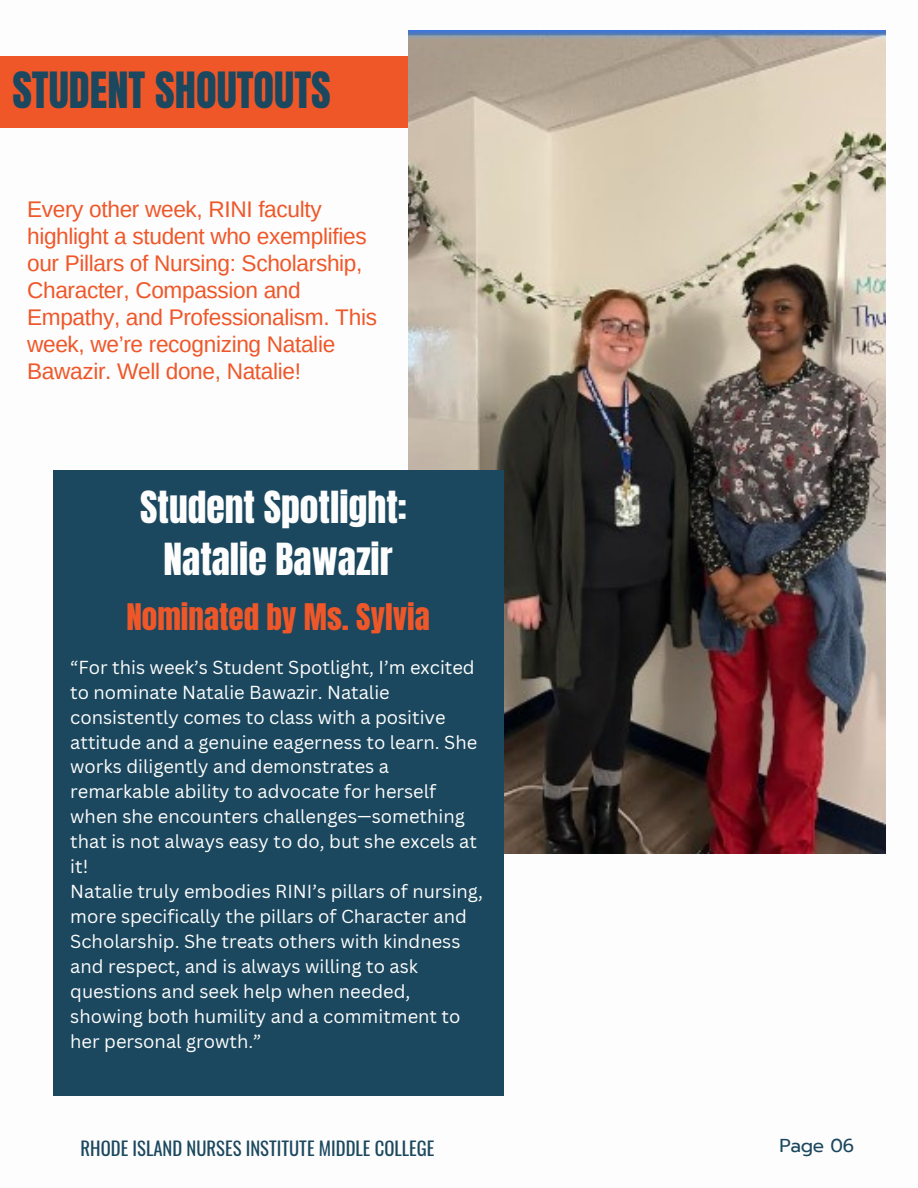
<style>
.page{position:relative;width:918px;height:1188px;background:#fff}
.page>*{position:absolute;margin:0;border:0;box-sizing:border-box;transform-origin:0 0}
.t1{font:42.45px "Anton";color:#1b485f}
.t2{font:37.65px/51.8px "Anton";color:#fdfdfd;text-align:center}
.t3{font:31.2px "Anton";color:#ef5729}
.t4{font:22.65px/27px "Arimo";letter-spacing:-.015em;color:#ef5729}
.t5{font:18.75px "Oswald";color:#1b485f}
.t6{font:18.6px "Prompt";letter-spacing:-.015em;color:#1b485e}
.t7{font:18.3px/24.9px "Canva Sans";color:#fdfdfd}
</style>
<div class="page">
<div style="left:0;top:56px;width:503px;height:72px;background:#ef5729"></div>
<img style="left:409px;top:30px;width:477px;height:824px">
<div style="left:53px;top:470px;width:450px;height:626px;background:#1b485e"></div>
<h1 class="t1" style="left:12px;top:60px;width:320px">STUDENT SHOUTOUTS</h1>
<p class="t4" style="left:27px;top:196px;width:351px">Every other week, RINI faculty highlight a student who exemplifies our Pillars of Nursing: Scholarship, Character, Compassion and Empathy, and Professionalism. This week, we’re recognizing Natalie Bawazir. Well done, Natalie!</p>
<h4 class="t2" style="left:140px;top:482px;width:268px">Student Spotlight:<br>Natalie Bawazir</h4>
<h2 class="t3" style="left:126px;top:594px;width:305px">Nominated by Ms. Sylvia</h2>
<h3 class="t7" style="left:70px;top:654px;width:409px">“For this week’s Student Spotlight, I’m excited to nominate Natalie Bawazir. Natalie consistently comes to class with a positive attitude and a genuine eagerness to learn. She works diligently and demonstrates a remarkable ability to advocate for herself when she encounters challenges—something that is not always easy to do, but she excels at it!</h3>
<p class="t7" style="left:70px;top:879px;width:414px">Natalie truly embodies RINI’s pillars of nursing, more specifically the pillars of Character and Scholarship. She treats others with kindness and respect, and is always willing to ask questions and seek help when needed, showing both humility and a commitment to her personal growth.”</p>
<p class="t5" style="left:81px;top:1134px;width:355px">RHODE ISLAND NURSES INSTITUTE MIDDLE COLLEGE</p>
<p class="t6" style="left:780px;top:1132px;width:76px">Page 06</p>
</div>
